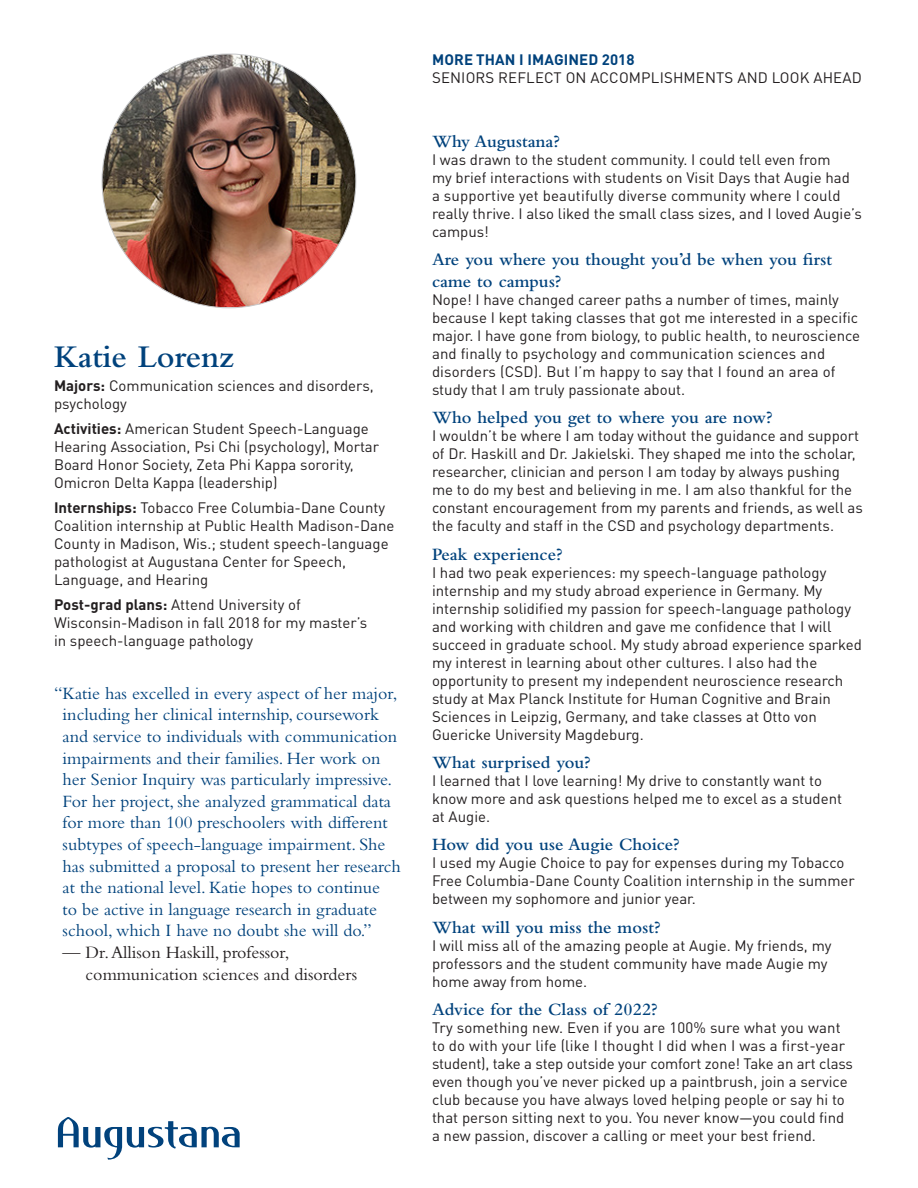
<style>
.page{position:relative;width:918px;height:1188px;background:#fff}
.page>*{position:absolute;margin:0;border:0;box-sizing:border-box;transform-origin:0 0}
.Subhead{font:600 33px "Bembo Std";color:#01427c}
.t1{font:18px/21.6px "Bembo Std";color:#01427c}
.Subhead-2{font:600 18px/21.6px "Bembo Std";color:#01427c}
.t2{font:18px/21.6px "Bembo Std";color:#231f20}
.Body_Copy{font:15px/18px "DINOT";color:#231f20}
.t3{font:700 15px "DINOT";letter-spacing:.01em;color:#01427c}
.s1{font-weight:700}
</style>
<div class="page">
<svg style="left:58px;top:1117px;width:182px;height:43px"></svg>
<img style="left:102px;top:54px;width:254px;height:253px">
<p class="Subhead" style="left:54px;top:338px;width:182px">Katie Lorenz</p>
<p class="Body_Copy" style="left:54px;top:376px;width:321px"><span class="s1">Majors:</span> Communication sciences and disorders, psychology</p>
<p class="Body_Copy" style="left:54px;top:419px;width:327px"><span class="s1">Activities:</span> American Student Speech-Language Hearing Association, Psi Chi (psychology), Mortar Board Honor Society, Zeta Phi Kappa sorority, Omicron Delta Kappa (leadership)</p>
<p class="Body_Copy" style="left:54px;top:498px;width:342px"><span class="s1">Internships:</span> Tobacco Free Columbia-Dane County Coalition internship at Public Health Madison-Dane County in Madison, Wis.; student speech-language pathologist at Augustana Center for Speech, Language, and Hearing</p>
<p class="Body_Copy" style="left:54px;top:595px;width:315px"><span class="s1">Post-grad plans:</span> Attend University of<br>Wisconsin-Madison in fall 2018 for my master’s in speech-language pathology</p>
<p class="t1" style="left:63px;top:682px;width:340px;text-indent:-9px">“Katie has excelled in every aspect of her major, including her clinical internship, coursework and service to individuals with communication impairments and their families. Her work on her Senior Inquiry was particularly impressive.<br>For her project, she analyzed grammatical data for more than 100 preschoolers with different subtypes of speech-language impairment. She has submitted a proposal to present her research at the national level. Katie hopes to continue<br>to be active in language research in graduate school, which I have no doubt she will do.”</p>
<p class="t2" style="left:86px;top:941px;width:273px;text-indent:-23px">— Dr. Allison Haskill, professor, communication sciences and disorders</p>
<p class="t3" style="left:432px;top:50px;width:204px">MORE THAN I IMAGINED 2018</p>
<p class="Body_Copy" style="left:432px;top:68px;width:431px">SENIORS REFLECT ON ACCOMPLISHMENTS AND LOOK AHEAD</p>
<p class="Subhead-2" style="left:432px;top:131px;width:129px">Why Augustana?</p>
<p class="Body_Copy" style="left:432px;top:150px;width:431px">I was drawn to the student community. I could tell even from<br>my brief interactions with students on Visit Days that Augie had<br>a supportive yet beautifully diverse community where I could really thrive. I also liked the small class sizes, and I loved Augie’s campus!</p>
<p class="Subhead-2" style="left:432px;top:249px;width:402px">Are you where you thought you’d be when you first came to campus?</p>
<p class="Body_Copy" style="left:432px;top:290px;width:430px">Nope! I have changed career paths a number of times, mainly because I kept taking classes that got me interested in a specific major. I have gone from biology, to public health, to neuroscience and finally to psychology and communication sciences and disorders (CSD). But I’m happy to say that I found an area of study that I am truly passionate about.</p>
<p class="Subhead-2" style="left:432px;top:407px;width:342px">Who helped you get to where you are now?</p>
<p class="Body_Copy" style="left:432px;top:426px;width:432px">I wouldn’t be where I am today without the guidance and support of Dr. Haskill and Dr. Jakielski. They shaped me into the scholar, researcher, clinician and person I am today by always pushing me to do my best and believing in me. I am also thankful for the constant encouragement from my parents and friends, as well as the faculty and staff in the CSD and psychology departments.</p>
<p class="Subhead-2" style="left:432px;top:543px;width:132px">Peak experience?</p>
<p class="Body_Copy" style="left:432px;top:563px;width:432px">I had two peak experiences: my speech-language pathology internship and my study abroad experience in Germany. My internship solidified my passion for speech-language pathology and working with children and gave me confidence that I will succeed in graduate school. My study abroad experience sparked my interest in learning about other cultures. I also had the opportunity to present my independent neuroscience research study at Max Planck Institute for Human Cognitive and Brain Sciences in Leipzig, Germany, and take classes at Otto von Guericke University Magdeburg.</p>
<p class="Subhead-2" style="left:432px;top:752px;width:160px">What surprised you?</p>
<p class="Body_Copy" style="left:432px;top:771px;width:412px">I learned that I love learning! My drive to constantly want to know more and ask questions helped me to excel as a student at Augie.</p>
<p class="Subhead-2" style="left:432px;top:834px;width:249px">How did you use Augie Choice?</p>
<p class="Body_Copy" style="left:432px;top:853px;width:424px">I used my Augie Choice to pay for expenses during my Tobacco<br>Free Columbia-Dane County Coalition internship in the summer between my sophomore and junior year.</p>
<p class="Subhead-2" style="left:432px;top:916px;width:230px">What will you miss the most?</p>
<p class="Body_Copy" style="left:432px;top:936px;width:401px">I will miss all of the amazing people at Augie. My friends, my professors and the student community have made Augie my home away from home.</p>
<p class="Subhead-2" style="left:432px;top:999px;width:227px">Advice for the Class of 2022?</p>
<p class="Body_Copy" style="left:432px;top:1018px;width:422px">Try something new. Even if you are 100% sure what you want to do with your life (like I thought I did when I was a first-year student), take a step outside your comfort zone! Take an art class even though you’ve never picked up a paintbrush, join a service club because you have always loved helping people or say hi to that person sitting next to you. You never know—you could find a new passion, discover a calling or meet your best friend.</p>
</div>
